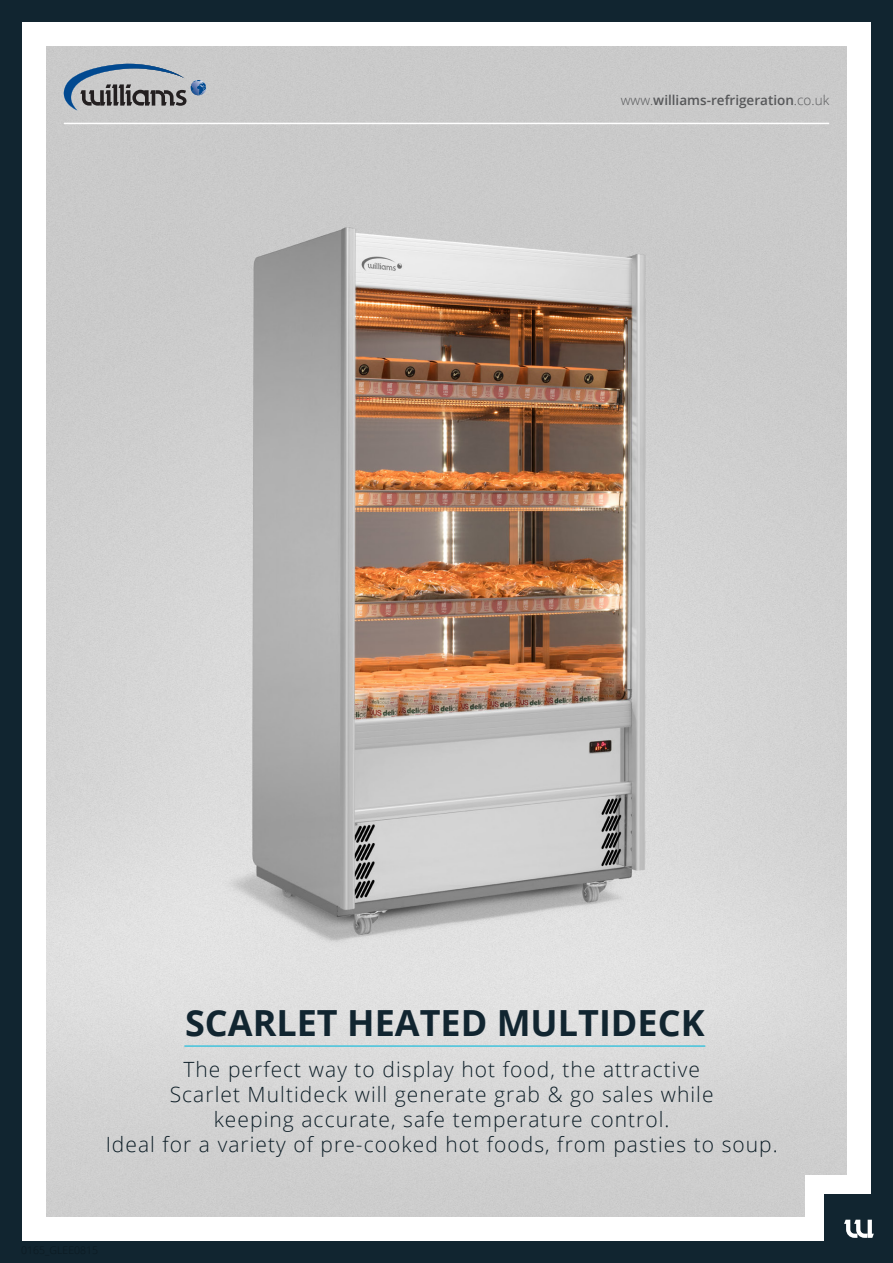
<style>
.page{position:relative;width:893px;height:1263px;background:#fff}
.page>*{position:absolute;margin:0;border:0;box-sizing:border-box;transform-origin:0 0}
.t1{font:700 36px "Open Sans";color:#112530}
.t2{font:300 21px/25.2px "Open Sans";letter-spacing:.05em;color:#112530;text-align:center}
.Body{font:600 13.5px "Open Sans";color:#57585a}
.s1{font-weight:300}
</style>
<div class="page">
<img style="left:46px;top:46px;width:801px;height:1171px">
<div style="left:0;top:0;width:893px;height:21px;background:#112530"></div>
<div style="left:0;top:0;width:21px;height:1263px;background:#112530"></div>
<hr style="left:184px;top:1045px;width:521px;height:2px;background:#42c3dc">
<div style="left:806px;top:1176px;width:68px;height:68px;background:#fff"></div>
<div style="left:0;top:1242px;width:893px;height:21px;background:#112530"></div>
<div style="left:872px;top:13px;width:21px;height:1250px;background:#112530"></div>
<div style="left:825px;top:1195px;width:68px;height:68px;background:#112530"></div>
<svg style="left:844px;top:1220px;width:30px;height:18px"></svg>
<svg style="left:64px;top:64px;width:142px;height:46px;background:#969ea8"></svg>
<hr style="left:64px;top:123px;width:765px;height:1px;background:#fff">
<p class="Body" style="left:621px;top:91px;width:210px"><span class="s1">www.</span>williams-refrigeration<span class="s1">.co.uk</span></p>
<h1 class="t1" style="left:185px;top:998px;width:521px">SCARLET HEATED MULTIDECK</h1>
<p class="t2" style="left:106px;top:1056px;width:674px">The perfect way to display hot food, the attractive<br>Scarlet Multideck will generate grab &amp; go sales while<br>keeping accurate, safe temperature control.<br>Ideal for a variety of pre-cooked hot foods, from pasties to soup.</p>
</div>
